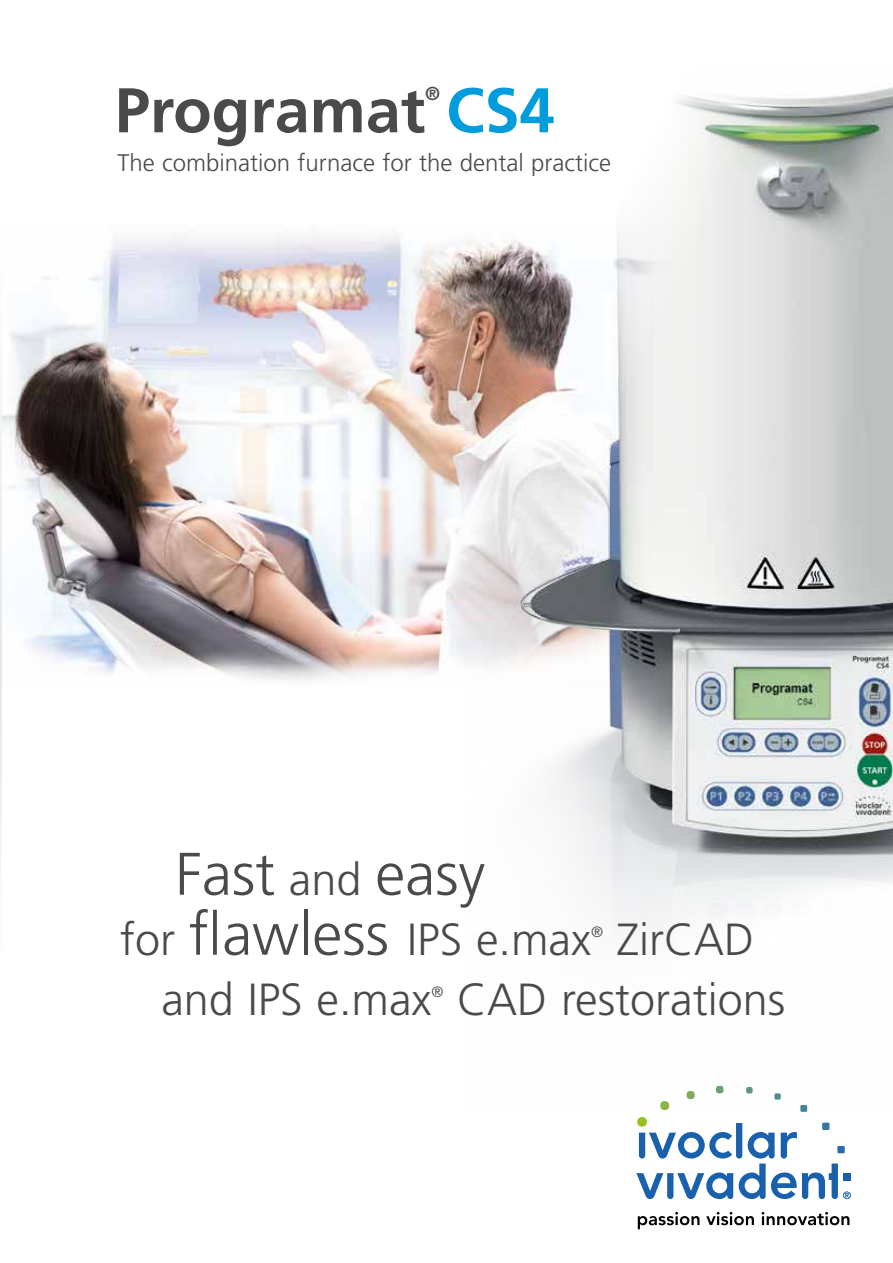
<style>
.page{position:relative;width:893px;height:1263px;background:#fff}
.page>*{position:absolute;margin:0;border:0;box-sizing:border-box;transform-origin:0 0}
.t1{font:700 63px "Frutiger";color:#4a4a49}
.t2{font:300 60px "Frutiger";color:#4a4a49}
.t3{font:300 45px "Frutiger";color:#4a4a49}
.t4{font:300 24px "Frutiger";color:#4a4a49}
.t5{font:700 18.75px "Frutiger";color:#4a4a49}
.t6{font:300 15px "Frutiger";color:#4a4a49}
.s1{color:#009cdc}
.s2{font-size:45px}
.s3{font-size:60px}
</style>
<div class="page">
<img style="left:1px;top:236px;width:429px;height:454px">
<img style="left:430px;top:87px;width:463px;height:999px">
<svg style="left:636px;top:1086px;width:215px;height:113px"></svg>
<svg style="left:638px;top:1212px;width:61px;height:17px"></svg>
<svg style="left:706px;top:1212px;width:48px;height:13px"></svg>
<svg style="left:762px;top:1212px;width:87px;height:13px"></svg>
<img style="left:0;top:379px;width:1px;height:489px">
<p class="t5" style="left:425px;top:83px;width:16px">®</p>
<h1 class="t1" style="left:115px;top:73px;width:441px">Programat <span class="s1">CS4</span></h1>
<p class="t4" style="left:117px;top:149px;width:495px">The combination furnace for the dental practice</p>
<h2 class="t2" style="left:175px;top:840px;width:311px">Fast <span class="s2">and</span> easy</h2>
<p class="t3" style="left:120px;top:914px;width:472px">for <span class="s3">flawless</span> IPS e.max</p>
<p class="t6" style="left:591px;top:924px;width:13px">®</p>
<p class="t3" style="left:617px;top:914px;width:139px">ZirCAD</p>
<p class="t3" style="left:161px;top:974px;width:272px">and IPS e.max</p>
<p class="t6" style="left:431px;top:984px;width:13px">®</p>
<p class="t3" style="left:457px;top:974px;width:330px">CAD restorations</p>
</div>
